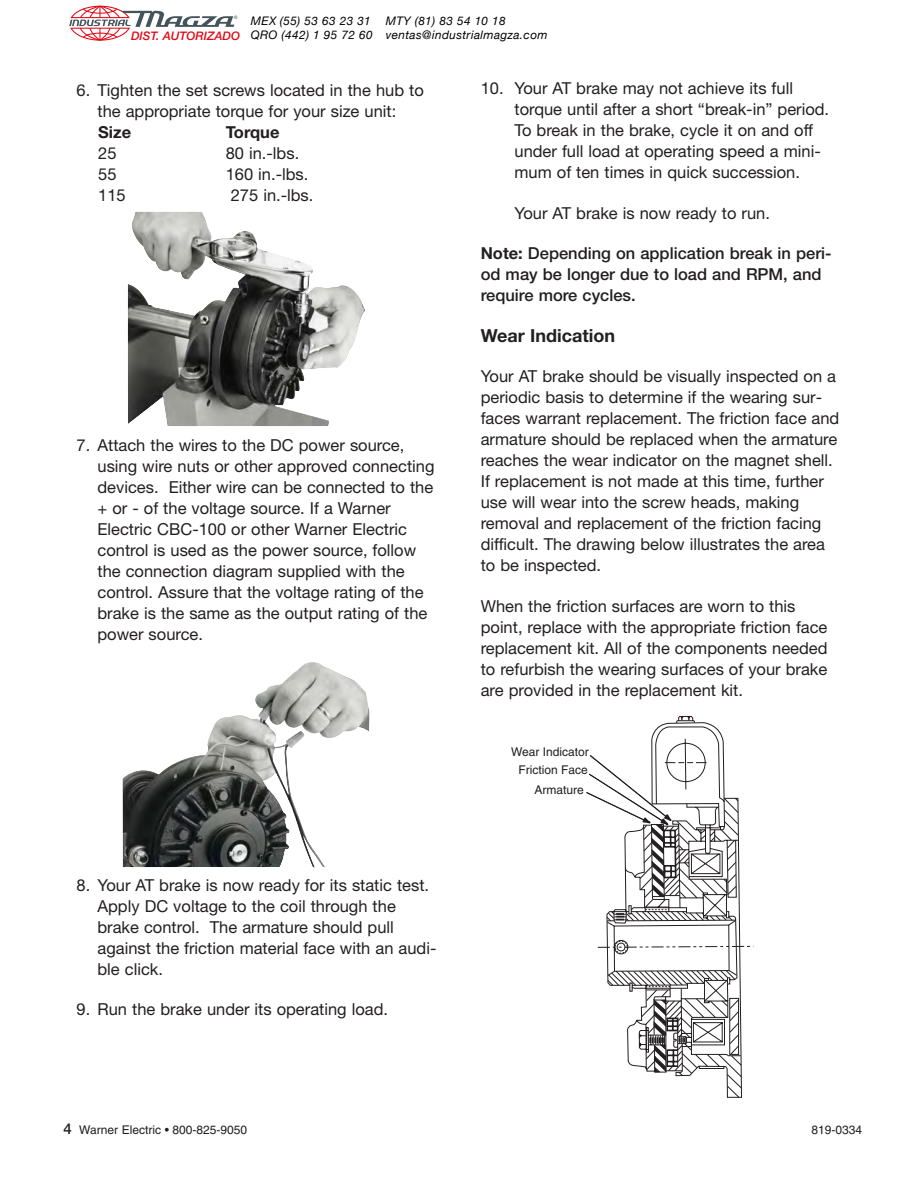
<style>
.page{position:relative;width:918px;height:1188px;background:#fff}
.page>*{position:absolute;margin:0;border:0;box-sizing:border-box;transform-origin:0 0}
.t1{font:700 18px "Helvetica Neue";color:#231f20}
.t2{font:16.5px/21px "Helvetica Neue";color:#231f20}
.t3{font:500 16.5px/21px "Helvetica Neue";color:#231f20}
.t4{font:700 16.5px "Helvetica Neue";color:#231f20}
.t5{font:12px "Helvetica";color:#231f20}
.t6{font:italic 11.85px/14.5px "Helvetica Neue";letter-spacing:.035em;color:#000}
.t7{font:italic 500 11.85px "Helvetica Neue";color:#e20916}
.t8{font:4.65px "Arial";color:#44545a}
.s1{font-weight:700}
.s2{font-family:"Helvetica Neue";font-weight:500;font-size:15px}
</style>
<div class="page">
<img style="left:127px;top:211px;width:238px;height:215px">
<img style="left:122px;top:662px;width:248px;height:206px">
<svg style="left:586px;top:716px;width:164px;height:382px"></svg>
<svg style="left:69px;top:5px;width:165px;height:36px"></svg>
<p class="t8" style="left:234px;top:14px;width:5px">®</p>
<p class="t7" style="left:131px;top:30px;width:110px">DIST. AUTORIZADO</p>
<p class="t6" style="left:251px;top:13px;width:123px">MEX (55) 53 63 23 31<br>QRO (442) 1 95 72 60</p>
<p class="t6" style="left:386px;top:13px;width:163px">MTY (81) 83 54 10 18 ventas@industrialmagza.com</p>
<p class="t2" style="left:77px;top:81px;width:349px;text-align:center">6. Tighten the set screws located in the hub to the appropriate torque for your size unit:</p>
<p class="t4" style="left:98px;top:126px;width:34px">Size</p>
<p class="t4" style="left:226px;top:126px;width:55px">Torque</p>
<p class="t2" style="left:98px;top:144px;width:20px">25</p>
<p class="t2" style="left:226px;top:144px;width:75px">80 in.-lbs.</p>
<p class="t2" style="left:98px;top:165px;width:20px">55</p>
<p class="t2" style="left:226px;top:165px;width:84px">160 in.-lbs.</p>
<p class="t2" style="left:98px;top:186px;width:29px">115</p>
<p class="t2" style="left:231px;top:186px;width:84px">275 in.-lbs.</p>
<p class="t2" style="left:98px;top:436px;width:339px;text-indent:-21px">7. Attach the wires to the DC power source, using wire nuts or other approved connecting devices. Either wire can be connected to the + or - of the voltage source. If a Warner Electric CBC-100 or other Warner Electric control is used as the power source, follow the connection diagram supplied with the control. Assure that the voltage rating of the brake is the same as the output rating of the power source.</p>
<p class="t2" style="left:98px;top:876px;width:340px;text-indent:-21px">8. Your AT brake is now ready for its static test.<br>Apply DC voltage to the coil through the brake control. The armature should pull against the friction material face with an audi&shy;ble click.</p>
<p class="t2" style="left:77px;top:1000px;width:313px">9. Run the brake under its operating load.</p>
<p class="t2" style="left:515px;top:80px;width:316px;text-indent:-34px">10. Your AT brake may not achieve its full torque until after a short “break-in” period.<br>To break in the brake, cycle it on and off under full load at operating speed a mini&shy;mum of ten times in quick succession.</p>
<p class="t2" style="left:515px;top:204px;width:257px">Your AT brake is now ready to run.</p>
<p class="t3" style="left:481px;top:244px;width:352px"><span class="s1">Note:</span> Depending on application break in peri&shy;od may be longer due to load and RPM, and require more cycles.</p>
<p class="t1" style="left:481px;top:329px;width:136px">Wear Indication</p>
<p class="t2" style="left:481px;top:367px;width:360px">Your AT brake should be visually inspected on a periodic basis to determine if the wearing sur&shy;faces warrant replacement. The friction face and armature should be replaced when the armature reaches the wear indicator on the magnet shell.<br>If replacement is not made at this time, further use will wear into the screw heads, making removal and replacement of the friction facing difficult. The drawing below illustrates the area to be inspected.</p>
<p class="t2" style="left:481px;top:597px;width:348px">When the friction surfaces are worn to this point, replace with the appropriate friction face replacement kit. All of the components needed to refurbish the wearing surfaces of your brake are provided in the replacement kit.</p>
<p class="t5" style="left:511px;top:747px;width:79px">Wear Indicator</p>
<p class="t5" style="left:534px;top:786px;width:51px">Armature</p>
<p class="t5" style="left:519px;top:765px;width:71px">Friction Face</p>
<p class="t5" style="left:64px;top:1125px;width:185px"><span class="s2">4</span> Warner Electric • 800-825-9050</p>
<p class="t5" style="left:812px;top:1125px;width:52px">819-0334</p>
</div>
